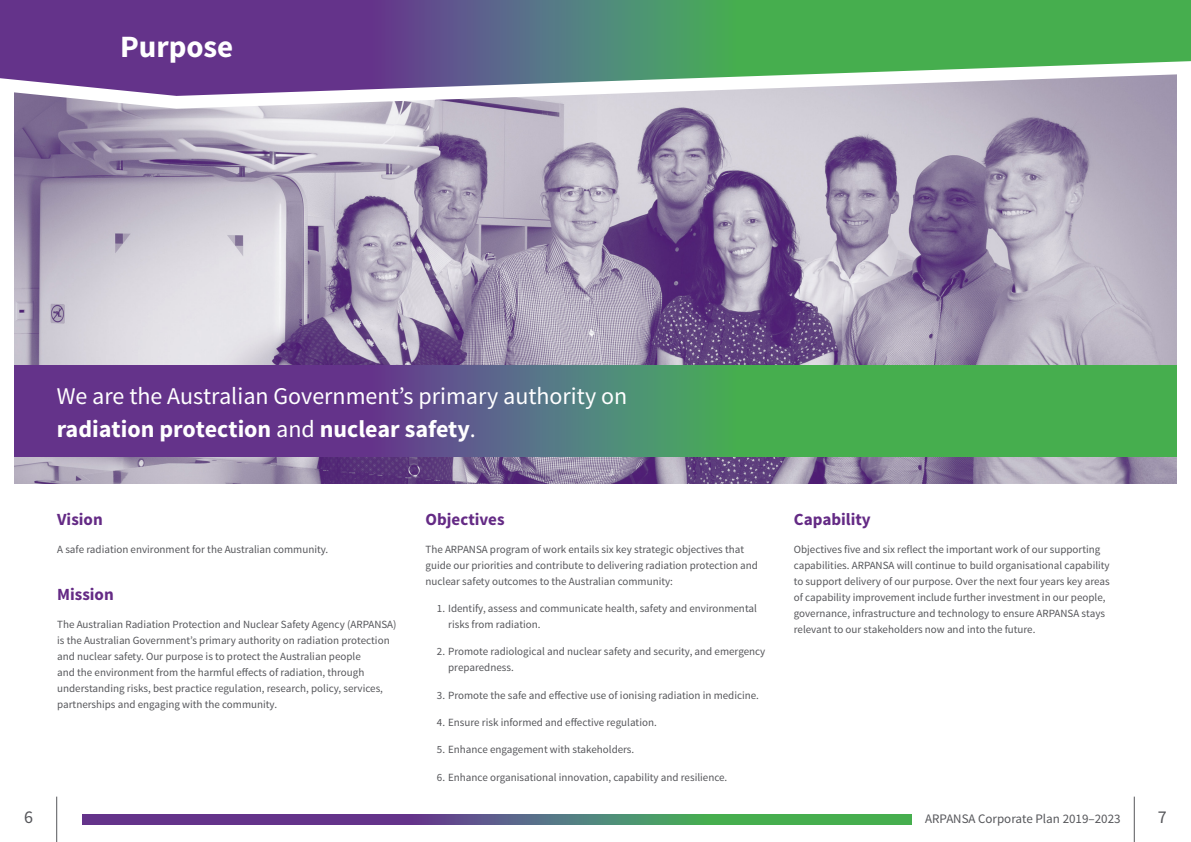
<style>
.page{position:relative;width:1191px;height:842px;background:#fff}
.page>*{position:absolute;margin:0;border:0;box-sizing:border-box;transform-origin:0 0}
.Top_section{font:700 31px "Source Sans Pro";color:#fff}
.t1{font:24px/33px "Source Sans Pro";color:#fff}
.t2{font:18px "Source Sans Pro";color:#55565a}
.Section_heading{font:700 17px "Source Sans Pro";color:#642a85}
.t3{font:13px "Source Sans Pro";color:#55565a}
.Paragraph{font:11px/16px "Source Sans Pro";color:#55565a}
.s1{font-weight:700}
</style>
<div class="page">
<img style="left:15px;top:109px;width:1161px;height:374px">
<svg style="left:14px;top:96px;width:1163px;height:13px"></svg>
<svg style="left:15px;top:366px;width:1161px;height:90px;background:#54766f"></svg>
<svg style="left:0;top:0;width:1191px;height:96px;background:#6d8386"></svg>
<hr style="left:56px;top:797px;width:1px;height:45px;background:#55565a">
<hr style="left:1133px;top:797px;width:1px;height:45px;background:#55565a">
<svg style="left:82px;top:814px;width:830px;height:10px;background:#576976"></svg>
<p class="Top_section" style="left:120px;top:27px;width:115px">Purpose</p>
<p class="t1" style="left:57px;top:379px;width:572px">We are the Australian Government’s primary authority on <span class="s1">radiation protection</span> and <span class="s1">nuclear safety</span>.</p>
<p class="Section_heading" style="left:57px;top:509px;width:47px">Vision</p>
<p class="Paragraph" style="left:57px;top:541px;width:273px">A safe radiation environment for the Australian community.</p>
<p class="Section_heading" style="left:57px;top:584px;width:58px">Mission</p>
<p class="Paragraph" style="left:57px;top:616px;width:341px">The Australian Radiation Protection and Nuclear Safety Agency (ARPANSA) is the Australian Government’s primary authority on radiation protection and nuclear safety. Our purpose is to protect the Australian people<br>and the environment from the harmful effects of radiation, through understanding risks, best practice regulation, research, policy, services, partnerships and engaging with the community.</p>
<p class="Section_heading" style="left:425px;top:509px;width:81px">Objectives</p>
<p class="Paragraph" style="left:425px;top:541px;width:334px">The ARPANSA program of work entails six key strategic objectives that guide our priorities and contribute to delivering radiation protection and nuclear safety outcomes to the Australian community:</p>
<p class="Paragraph" style="left:448px;top:600px;width:310px;text-indent:-11px">1. Identify, assess and communicate health, safety and environmental risks from radiation.</p>
<p class="Paragraph" style="left:448px;top:644px;width:319px;text-indent:-11px">2. Promote radiological and nuclear safety and security, and emergency preparedness.</p>
<p class="Paragraph" style="left:437px;top:687px;width:324px">3. Promote the safe and effective use of ionising radiation in medicine.</p>
<p class="Paragraph" style="left:437px;top:714px;width:221px">4. Ensure risk informed and effective regulation.</p>
<p class="Paragraph" style="left:437px;top:742px;width:199px">5. Enhance engagement with stakeholders.</p>
<p class="Paragraph" style="left:437px;top:769px;width:292px">6. Enhance organisational innovation, capability and resilience.</p>
<p class="Section_heading" style="left:794px;top:509px;width:78px">Capability</p>
<p class="Paragraph" style="left:794px;top:541px;width:317px">Objectives five and six reflect the important work of our supporting capabilities. ARPANSA will continue to build organisational capability to support delivery of our purpose. Over the next four years key areas of capability improvement include further investment in our people, governance, infrastructure and technology to ensure ARPANSA stays relevant to our stakeholders now and into the future.</p>
<h3 class="t2" style="left:24px;top:806px;width:10px">6</h3>
<p class="t3" style="left:925px;top:811px;width:197px">ARPANSA Corporate Plan 2019–2023</p>
<h3 class="t2" style="left:1157px;top:806px;width:10px">7</h3>
</div>
